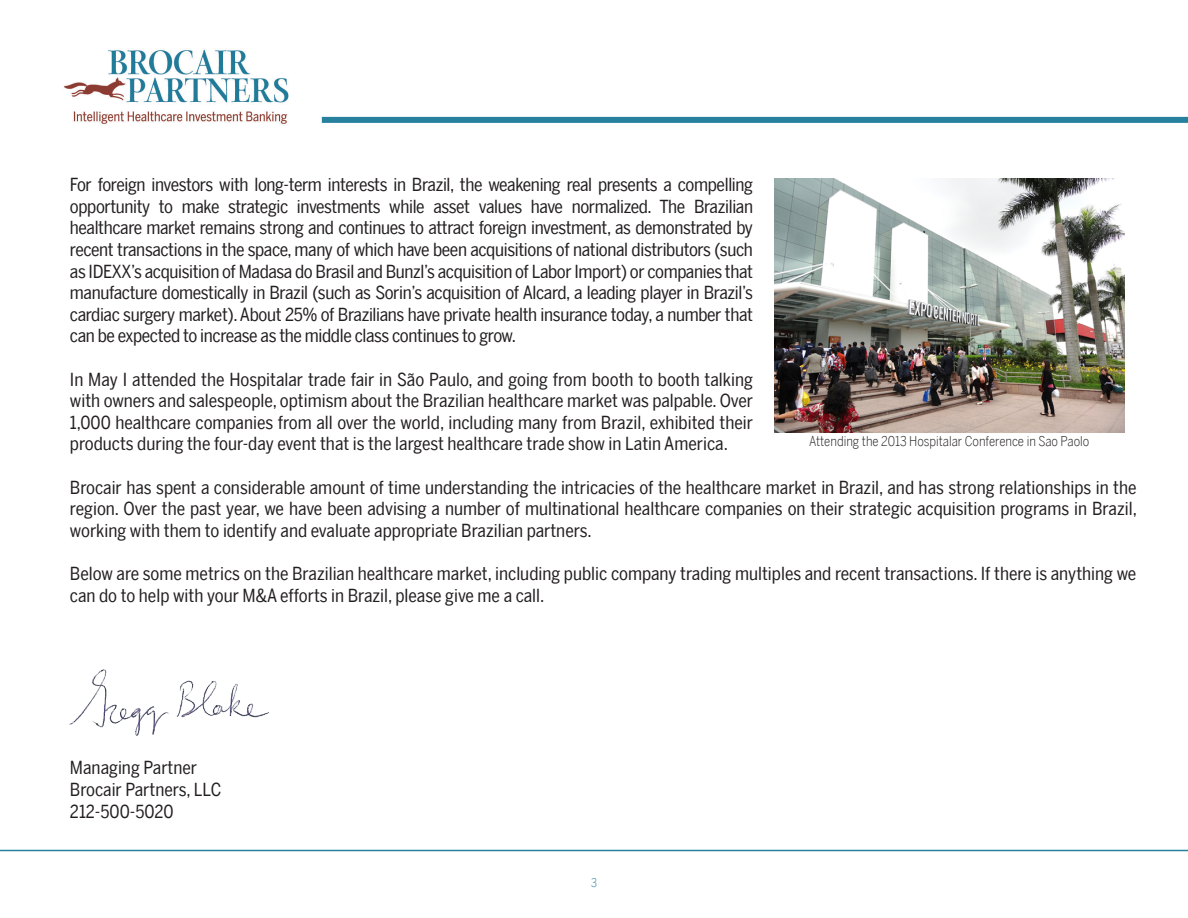
<style>
.page{position:relative;width:1188px;height:918px;background:#fff}
.page>*{position:absolute;margin:0;border:0;box-sizing:border-box;transform-origin:0 0}
.t1{font:18px/21.6px "Benton Sans Cond";color:#231f20;text-align:justify}
.t2{font:300 13.5px "Benton Sans Cond";color:#231f20}
.t3{font:300 12px "Benton Sans Cond";color:#26809e}
</style>
<div class="page">
<div style="left:322px;top:117px;width:866px;height:6px;background:#26809e"></div>
<img style="left:64px;top:49px;width:225px;height:75px">
<hr style="left:0;top:850px;width:1188px;height:1px;background:#26809e">
<img style="left:70px;top:670px;width:199px;height:66px">
<img style="left:774px;top:179px;width:350px;height:253px">
<p class="t1" style="left:70px;top:174px;width:685px">For foreign investors with long-term interests in Brazil, the weakening real presents a compelling opportunity to make strategic investments while asset values have normalized. The Brazilian healthcare market remains strong and continues to attract foreign investment, as demonstrated by recent transactions in the space, many of which have been acquisitions of national distributors (such as IDEXX’s acquisition of Madasa do Brasil and Bunzl’s acquisition of Labor Import) or companies that manufacture domestically in Brazil (such as Sorin’s acquisition of Alcard, a leading player in Brazil’s cardiac surgery market). About 25% of Brazilians have private health insurance today, a number that can be expected to increase as the middle class continues to grow.</p>
<p class="t1" style="left:70px;top:368px;width:685px">In May I attended the Hospitalar trade fair in São Paulo, and going from booth to booth talking with owners and salespeople, optimism about the Brazilian healthcare market was palpable. Over 1,000 healthcare companies from all over the world, including many from Brazil, exhibited their products during the four-day event that is the largest healthcare trade show in Latin America.</p>
<p class="t1" style="left:70px;top:476px;width:1069px">Brocair has spent a considerable amount of time understanding the intricacies of the healthcare market in Brazil, and has strong relationships in the region. Over the past year, we have been advising a number of multinational healthcare companies on their strategic acquisition programs in Brazil, working with them to identify and evaluate appropriate Brazilian partners.</p>
<p class="t1" style="left:70px;top:563px;width:1068px">Below are some metrics on the Brazilian healthcare market, including public company trading multiples and recent transactions. If there is anything we can do to help with your M&amp;A efforts in Brazil, please give me a call.</p>
<p class="t2" style="left:809px;top:434px;width:282px">Attending the 2013 Hospitalar Conference in Sao Paolo</p>
<p class="t1" style="left:70px;top:757px;width:153px;text-align:left">Managing Partner<br>Brocair Partners, LLC<br>212-500-5020</p>
<p class="t3" style="left:591px;top:876px;width:7px">3</p>
</div>
